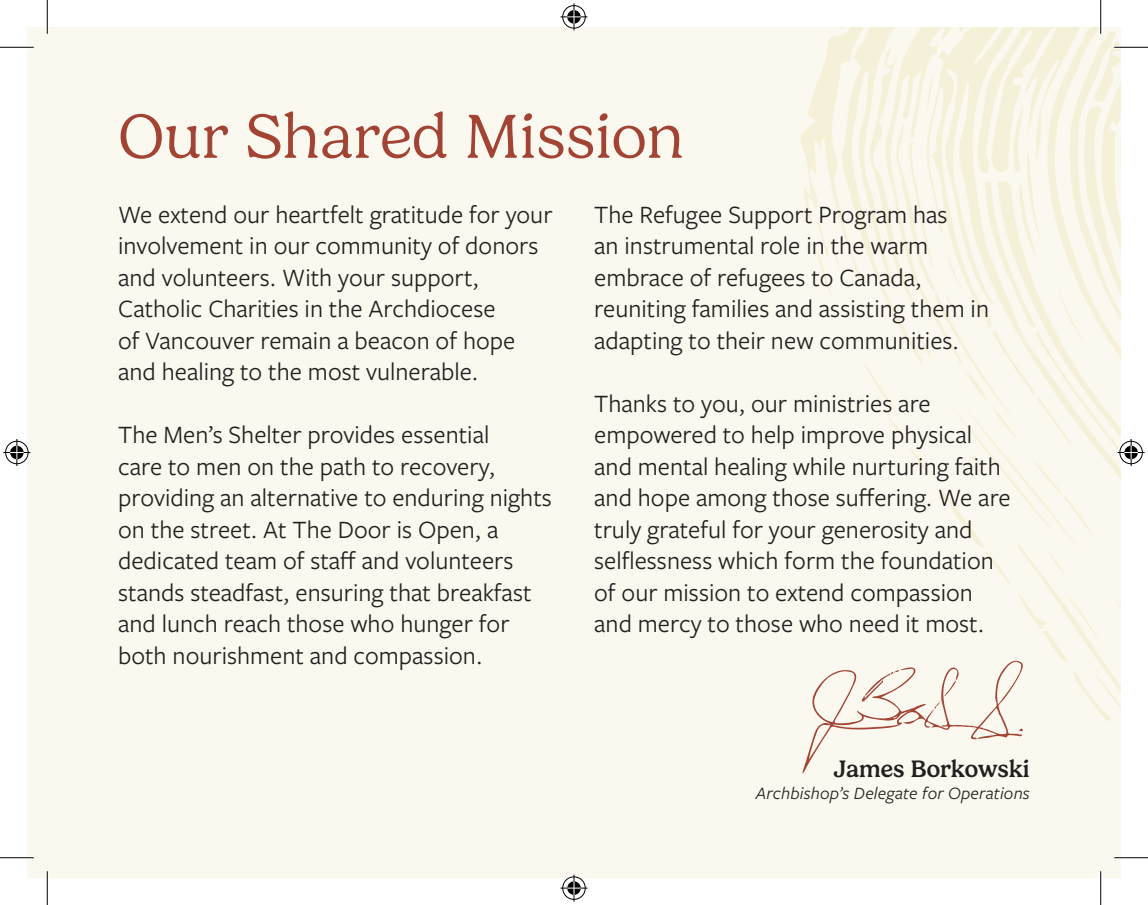
<style>
.page{position:relative;width:1148px;height:905px;background:#fff}
.page>*{position:absolute;margin:0;border:0;box-sizing:border-box;transform-origin:0 0}
.t1{font:300 63px "Gelica";color:#a24334}
.t2{font:25.88px/31.5px "Freight Sans Pro";color:#231f20}
.t3{font:500 24.3px "Gelica";color:#231f20}
.t4{font:italic 18px "Freight Sans Pro";letter-spacing:.01em;color:#231f20}
</style>
<div class="page">
<div style="left:27px;top:27px;width:1093px;height:851px;background:#fbf9ef"></div>
<hr style="left:0;top:46px;width:34px;height:3px;background:#fff">
<hr style="left:0;top:856px;width:34px;height:3px;background:#fff">
<hr style="left:46px;top:0;width:3px;height:34px;background:#fff">
<hr style="left:46px;top:871px;width:3px;height:33px;background:#fff">
<hr style="left:1099px;top:871px;width:3px;height:33px;background:#fff">
<hr style="left:0;top:47px;width:34px;height:1px;background:#000">
<hr style="left:1114px;top:47px;width:34px;height:1px;background:#000">
<hr style="left:0;top:857px;width:34px;height:1px;background:#000">
<hr style="left:1114px;top:857px;width:34px;height:1px;background:#000">
<hr style="left:47px;top:0;width:1px;height:34px;background:#000">
<hr style="left:47px;top:871px;width:1px;height:33px;background:#000">
<hr style="left:1100px;top:0;width:1px;height:34px;background:#000">
<hr style="left:1100px;top:871px;width:1px;height:33px;background:#000">
<svg style="left:560px;top:3px;width:27px;height:27px"></svg>
<svg style="left:560px;top:874px;width:27px;height:27px"></svg>
<svg style="left:3px;top:439px;width:27px;height:27px"></svg>
<svg style="left:801px;top:27px;width:343px;height:833px"></svg>
<h1 class="t1" style="left:118px;top:102px;width:567px">Our Shared Mission</h1>
<p class="t2" style="left:118px;top:197px;width:436px">We extend our heartfelt gratitude for your involvement in our community of donors and volunteers. With your support, Catholic Charities in the Archdiocese<br>of Vancouver remain a beacon of hope and healing to the most vulnerable.</p>
<p class="t2" style="left:118px;top:418px;width:435px">The Men’s Shelter provides essential<br>care to men on the path to recovery, providing an alternative to enduring nights on the street. At The Door is Open, a dedicated team of staff and volunteers stands steadfast, ensuring that breakfast and lunch reach those who hunger for both nourishment and compassion.</p>
<p class="t2" style="left:594px;top:197px;width:396px">The Refugee Support Program has<br>an instrumental role in the warm embrace of refugees to Canada, reuniting families and assisting them in adapting to their new communities.</p>
<p class="t2" style="left:594px;top:386px;width:418px">Thanks to you, our ministries are empowered to help improve physical and mental healing while nurturing faith and hope among those suffering. We are truly grateful for your generosity and selflessness which form the foundation of our mission to extend compassion and mercy to those who need it most.</p>
<p class="t3" style="left:833px;top:755px;width:198px">James Borkowski</p>
<p class="t4" style="left:755px;top:781px;width:275px">Archbishop’s Delegate for Operations</p>
</div>
